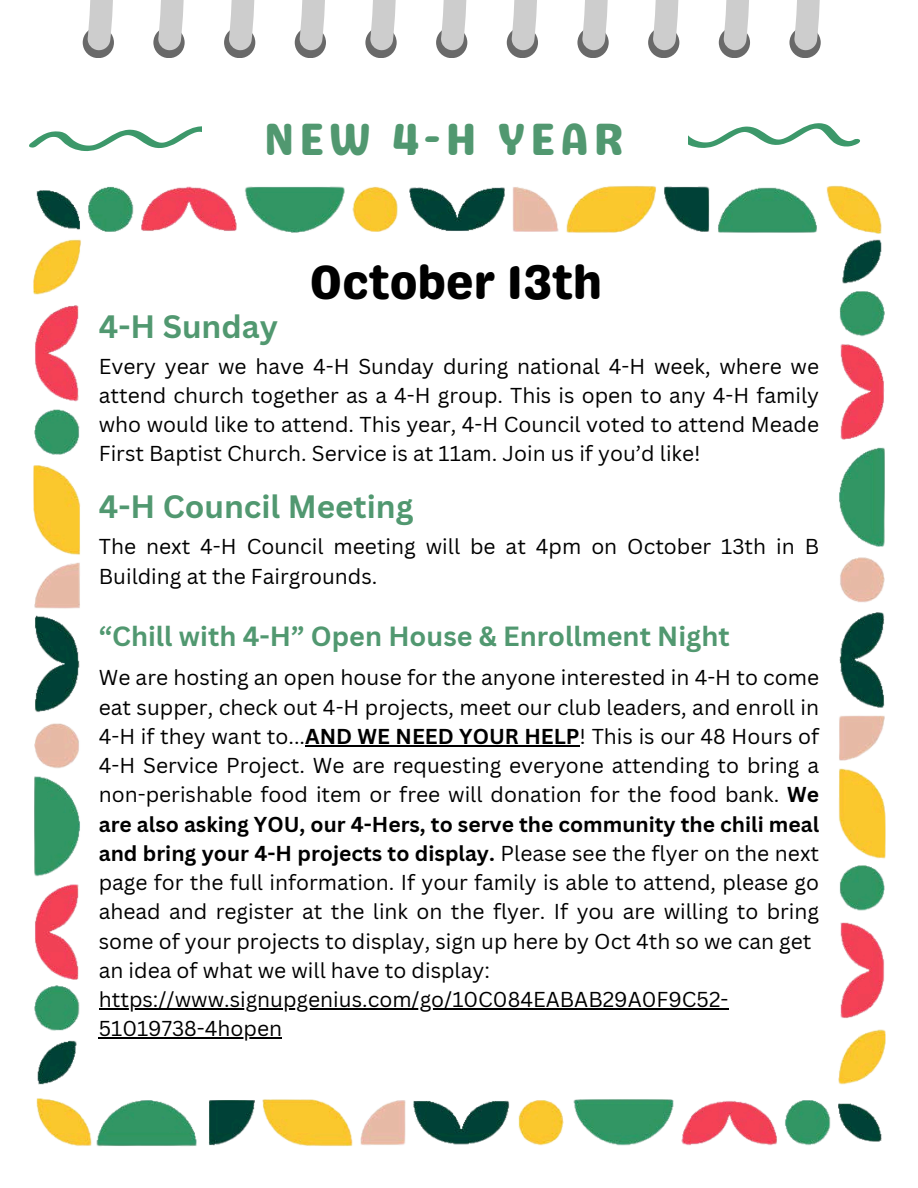
<style>
.page{position:relative;width:918px;height:1188px;background:#fff}
.page>*{position:absolute;margin:0;border:0;box-sizing:border-box;transform-origin:0 0}
.t1{font:48px "Genty Sans";color:#000}
.t2{font:45.15px "Genty Sans";letter-spacing:.1em;color:#519870}
.t3{font:700 31.5px "Canva Sans";color:#519870}
.t4{font:700 27px "Canva Sans";color:#519870}
.t5{font:21px/29.2px "Canva Sans";color:#000;text-align:justify}
.s1{font-weight:700}
</style>
<div class="page">
<svg style="left:29px;top:126px;width:172px;height:19px"></svg>
<svg style="left:688px;top:123px;width:172px;height:22px"></svg>
<div style="left:789px;top:27px;width:32px;height:31px;background:#696969;border-radius:50%"></div>
<svg style="left:794px;top:0;width:26px;height:51px"></svg>
<div style="left:719px;top:27px;width:31px;height:31px;background:#696969;border-radius:50%"></div>
<svg style="left:724px;top:0;width:25px;height:51px"></svg>
<div style="left:648px;top:27px;width:31px;height:31px;background:#696969;border-radius:50%"></div>
<svg style="left:653px;top:0;width:26px;height:51px"></svg>
<div style="left:577px;top:27px;width:32px;height:31px;background:#696969;border-radius:50%"></div>
<svg style="left:582px;top:0;width:26px;height:51px"></svg>
<div style="left:507px;top:27px;width:31px;height:31px;background:#696969;border-radius:50%"></div>
<svg style="left:512px;top:0;width:25px;height:51px"></svg>
<div style="left:436px;top:27px;width:31px;height:31px;background:#696969;border-radius:50%"></div>
<svg style="left:441px;top:0;width:26px;height:51px"></svg>
<div style="left:365px;top:27px;width:32px;height:31px;background:#696969;border-radius:50%"></div>
<svg style="left:370px;top:0;width:26px;height:51px"></svg>
<div style="left:295px;top:27px;width:31px;height:31px;background:#696969;border-radius:50%"></div>
<svg style="left:300px;top:0;width:25px;height:51px"></svg>
<div style="left:224px;top:27px;width:31px;height:31px;background:#696969;border-radius:50%"></div>
<svg style="left:229px;top:0;width:25px;height:51px"></svg>
<div style="left:153px;top:27px;width:32px;height:31px;background:#696969;border-radius:50%"></div>
<svg style="left:158px;top:0;width:26px;height:51px"></svg>
<div style="left:83px;top:27px;width:31px;height:31px;background:#696969;border-radius:50%"></div>
<svg style="left:88px;top:0;width:25px;height:51px"></svg>
<img style="left:29px;top:145px;width:857px;height:1002px">
<hr style="left:305px;top:745px;width:275px;height:1px;background:#000">
<hr style="left:99px;top:1008px;width:630px;height:1px;background:#000">
<hr style="left:99px;top:1037px;width:183px;height:2px;background:#000">
<p class="t2" style="left:264px;top:112px;width:362px">NEW 4-H YEAR</p>
<p class="t3" style="left:99px;top:304px;width:181px">4-H Sunday</p>
<p class="t1" style="left:310px;top:254px;width:294px">October 13th</p>
<h3 class="t5" style="left:99px;top:351px;width:722px">Every year we have 4-H Sunday during national 4-H week, where we attend church together as a 4-H group. This is open to any 4-H family who would like to attend. This year, 4-H Council voted to attend Meade First Baptist Church. Service is at 11am. Join us if you’d like!</h3>
<p class="t3" style="left:99px;top:484px;width:316px">4-H Council Meeting</p>
<p class="t5" style="left:99px;top:532px;width:722px">The next 4-H Council meeting will be at 4pm on October 13th in B<br>Building at the Fairgrounds.</p>
<h2 class="t4" style="left:99px;top:617px;width:632px">“Chill with 4-H” Open House &amp; Enrollment Night</h2>
<p class="t5" style="left:99px;top:663px;width:722px">We are hosting an open house for the anyone interested in 4-H to come eat supper, check out 4-H projects, meet our club leaders, and enroll in 4-H if they want to...<span class="s1">AND WE NEED YOUR HELP</span>! This is our 48 Hours of 4-H Service Project. We are requesting everyone attending to bring a non-perishable food item or free will donation for the food bank. <span class="s1">We are also asking YOU, our 4-Hers, to serve the community the chili meal and bring your 4-H projects to display.</span> Please see the flyer on the next page for the full information. If your family is able to attend, please go ahead and register at the link on the flyer. If you are willing to bring some of your projects to display, sign up here by Oct 4th so we can get</p>
<h3 class="t5" style="left:99px;top:955px;width:393px">an idea of what we will have to display:</h3>
<p class="t5" style="left:99px;top:984px;width:631px">https://www.signupgenius.com/go/10C084EABAB29A0F9C52-</p>
<h4 class="t5" style="left:99px;top:1014px;width:185px">51019738-4hopen</h4>
</div>
